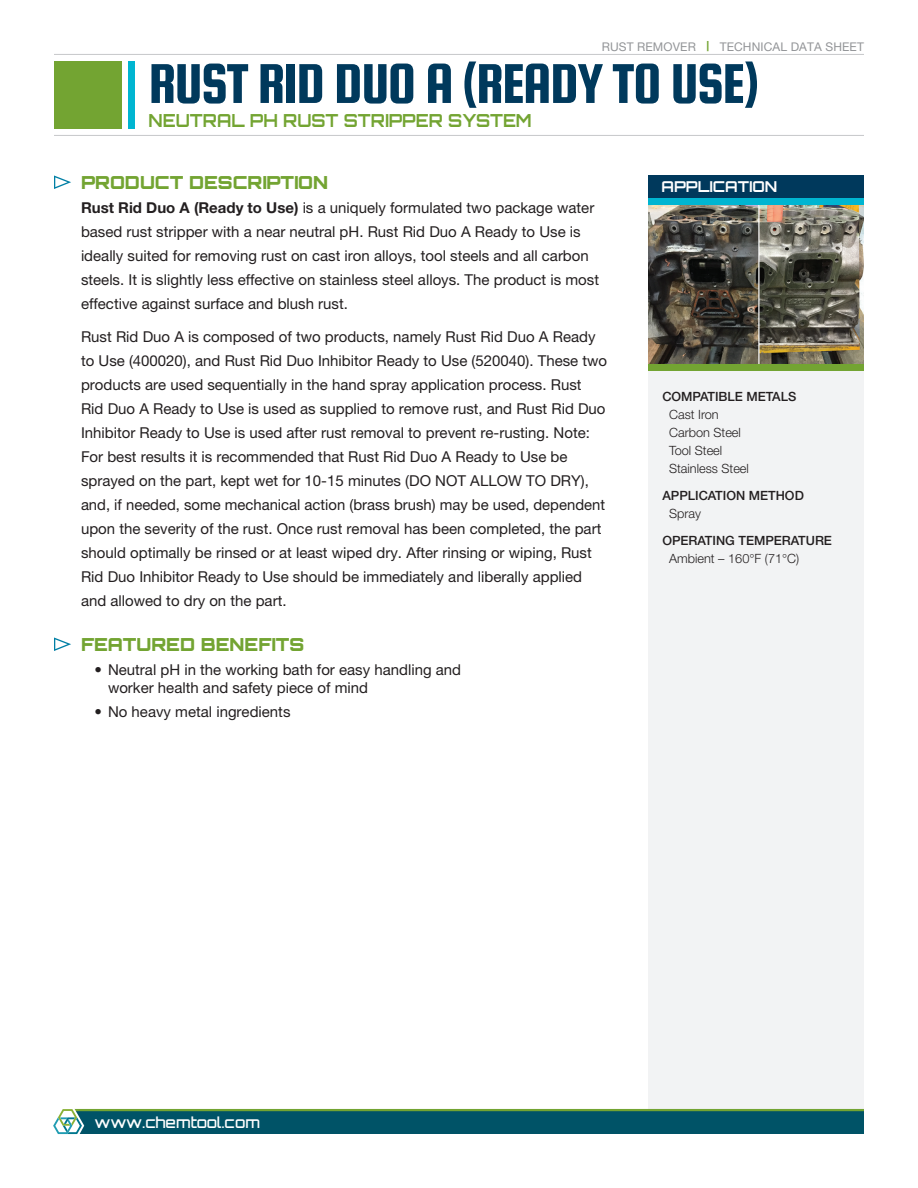
<style>
.page{position:relative;width:918px;height:1188px;background:#fff}
.page>*{position:absolute;margin:0;border:0;box-sizing:border-box;transform-origin:0 0}
.t1{font:60px "Squada One";letter-spacing:-.03em;color:#00395c}
.subhead{font:900 18px "Orbitron";color:#73a432}
.t2{font:700 18px "Orbitron";color:#73a432;scale:.95 1}
.Body_Copy_10_14{font:15px/24px "Helvetica Neue LT Pro";color:#231f20}
.Benefits_Bullets_10{font:15px/18px "Helvetica Neue LT Pro";color:#231f20}
.t3{font:500 15px "Orbitron";color:#fff}
.subhead-2{font:700 15px "Orbitron";color:#fff}
.t4{font:300 12.75px "Helvetica Neue LT Pro";color:#231f20}
.t5{font:500 12.75px "Helvetica Neue LT Pro";color:#231f20}
.t6{font:12px "Helvetica Neue LT Pro";letter-spacing:.01em;color:#939598}
.s1{font-weight:700;font-size:10.2px;color:#73a432}
.s2{font-weight:700}
</style>
<div class="page">
<div style="left:648px;top:364px;width:216px;height:751px;background:#f2f3f4"></div>
<div style="left:648px;top:176px;width:216px;height:22px;background:#00395c"></div>
<img style="left:648px;top:205px;width:216px;height:159px">
<div style="left:648px;top:364px;width:216px;height:7px;background:#73a432"></div>
<div style="left:648px;top:198px;width:216px;height:7px;background:#00b5d1"></div>
<div style="left:54px;top:1111px;width:810px;height:23px;background:#005367"></div>
<hr style="left:54px;top:1109px;width:810px;height:2px;background:#73a432">
<div style="left:128px;top:61px;width:6px;height:67px;background:#00b5d1"></div>
<div style="left:54px;top:61px;width:68px;height:67px;background:#73a432"></div>
<hr style="left:54px;top:54px;width:810px;height:1px;background:#c7c8ca">
<hr style="left:54px;top:135px;width:810px;height:1px;background:#c7c8ca">
<svg style="left:53px;top:1108px;width:31px;height:26px"></svg>
<svg style="left:54px;top:176px;width:17px;height:13px"></svg>
<svg style="left:54px;top:638px;width:17px;height:13px"></svg>
<p class="t6" style="left:602px;top:39px;width:264px">RUST REMOVER <span class="s1">|</span> TECHNICAL DATA SHEET</p>
<p class="t1" style="left:148px;top:51px;width:612px">RUST RID DUO A (READY TO USE)</p>
<p class="t2" style="left:148px;top:110px;width:405px">NEUTRAL PH RUST STRIPPER SYSTEM</p>
<p class="subhead" style="left:81px;top:172px;width:249px">PRODUCT DESCRIPTION</p>
<p class="subhead-2" style="left:662px;top:178px;width:117px">APPLICATION</p>
<p class="Body_Copy_10_14" style="left:81px;top:196px;width:520px"><span class="s2">Rust Rid Duo A (Ready to Use)</span> is a uniquely formulated two package water based rust stripper with a near neutral pH. Rust Rid Duo A Ready to Use is ideally suited for removing rust on cast iron alloys, tool steels and all carbon steels. It is slightly less effective on stainless steel alloys. The product is most effective against surface and blush rust.</p>
<p class="Body_Copy_10_14" style="left:81px;top:325px;width:528px">Rust Rid Duo A is composed of two products, namely Rust Rid Duo A Ready to Use (400020), and Rust Rid Duo Inhibitor Ready to Use (520040). These two products are used sequentially in the hand spray application process. Rust Rid Duo A Ready to Use is used as supplied to remove rust, and Rust Rid Duo Inhibitor Ready to Use is used after rust removal to prevent re-rusting. Note:<br>For best results it is recommended that Rust Rid Duo A Ready to Use be sprayed on the part, kept wet for 10-15 minutes (DO NOT ALLOW TO DRY), and, if needed, some mechanical action (brass brush) may be used, dependent upon the severity of the rust. Once rust removal has been completed, the part should optimally be rinsed or at least wiped dry. After rinsing or wiping, Rust Rid Duo Inhibitor Ready to Use should be immediately and liberally applied and allowed to dry on the part.</p>
<p class="subhead" style="left:81px;top:634px;width:225px">FEATURED BENEFITS</p>
<p class="Benefits_Bullets_10" style="left:108px;top:661px;width:355px;text-indent:-14px">• Neutral pH in the working bath for easy handling and worker health and safety piece of mind</p>
<p class="Benefits_Bullets_10" style="left:94px;top:703px;width:198px">• No heavy metal ingredients</p>
<p class="t5" style="left:662px;top:388px;width:135px">COMPATIBLE METALS</p>
<p class="t4" style="left:669px;top:406px;width:51px">Cast Iron</p>
<p class="t4" style="left:669px;top:424px;width:73px">Carbon Steel</p>
<p class="t4" style="left:669px;top:442px;width:55px">Tool Steel</p>
<p class="t4" style="left:669px;top:460px;width:81px">Stainless Steel</p>
<p class="t5" style="left:662px;top:487px;width:143px">APPLICATION METHOD</p>
<p class="t4" style="left:669px;top:505px;width:33px">Spray</p>
<p class="t5" style="left:662px;top:532px;width:171px">OPERATING TEMPERATURE</p>
<p class="t4" style="left:669px;top:550px;width:132px">Ambient – 160°F (71°C)</p>
<p class="t3" style="left:94px;top:1113px;width:167px">www.chemtool.com</p>
</div>
